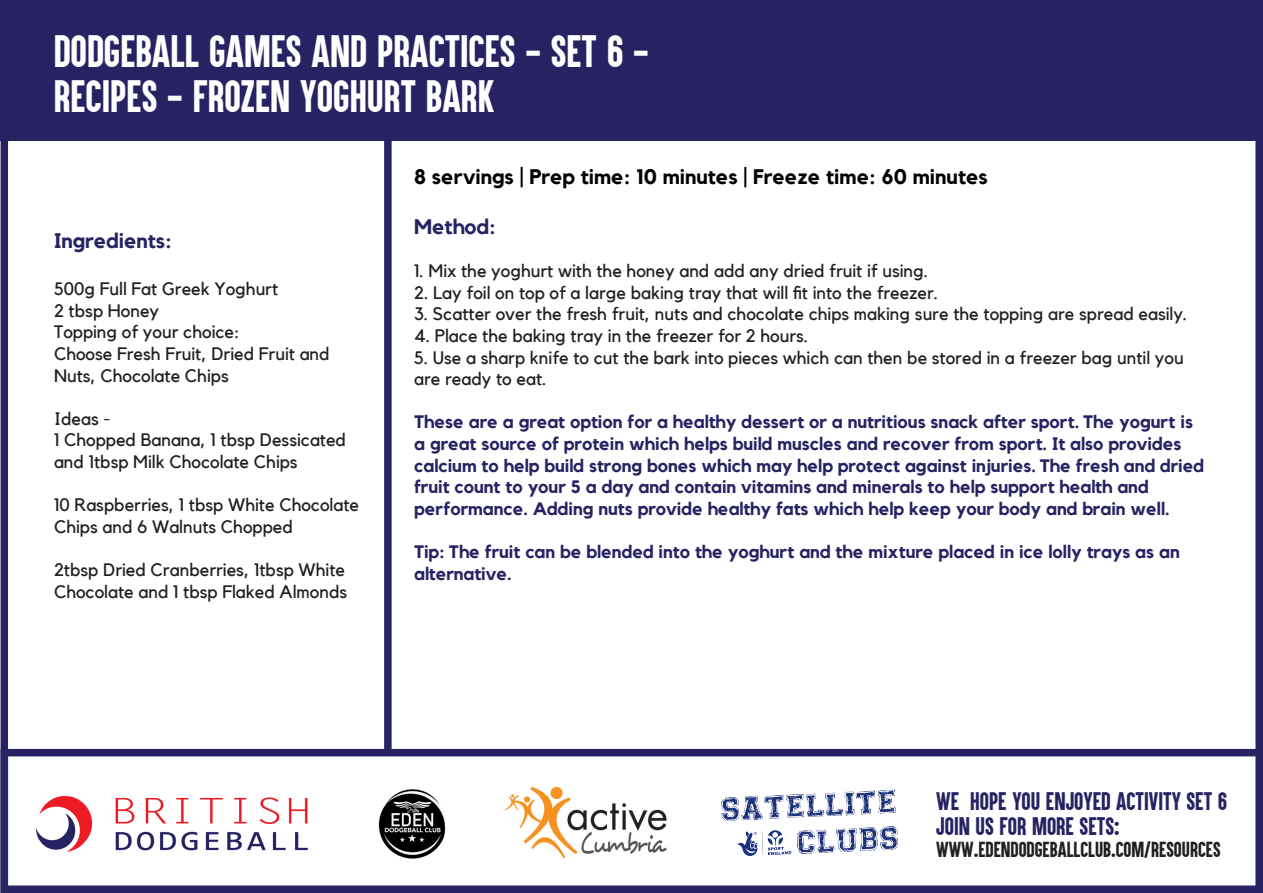
<style>
.page{position:relative;width:1263px;height:893px;background:#fff}
.page>*{position:absolute;margin:0;border:0;box-sizing:border-box;transform-origin:0 0}
.t1{font:37.5px "Aku&Kamu";color:#fff}
.t2{font:700 21px "Kollektif";color:#000}
.t3{font:21px "Aku&Kamu";color:#272262}
.t4{font:700 21px "Kollektif";color:#272262}
.t5{font:18px/21.6px "Kollektif";color:#231f20}
.t6{font:700 18px/21.6px "Kollektif";color:#272262}
.t7{font:18px "Aku&Kamu";color:#231f20}
</style>
<div class="page">
<img style="left:721px;top:789px;width:177px;height:67px">
<img style="left:504px;top:787px;width:163px;height:71px">
<img style="left:36px;top:795px;width:272px;height:57px">
<img style="left:378px;top:789px;width:68px;height:70px">
<div style="left:1px;top:0;width:1262px;height:140px;background:#272262"></div>
<div style="left:1px;top:749px;width:1262px;height:144px;border:8px solid #272262"></div>
<div style="left:1px;top:131px;width:7px;height:762px;background:#272262"></div>
<div style="left:384px;top:131px;width:8px;height:622px;background:#272262"></div>
<div style="left:1255px;top:131px;width:8px;height:762px;background:#272262"></div>
<p class="t1" style="left:54px;top:26px;width:597px">DODGEBALL GAMES AND PRACTICES - SET 6 -</p>
<p class="t1" style="left:54px;top:71px;width:442px">RECIPES - FROZEN YOGHURT BARK</p>
<p class="t4" style="left:54px;top:229px;width:119px">Ingredients:</p>
<p class="t5" style="left:54px;top:278px;width:226px">500g Full Fat Greek Yoghurt</p>
<p class="t5" style="left:54px;top:300px;width:107px">2 tbsp Honey</p>
<p class="t5" style="left:54px;top:321px;width:187px">Topping of your choice:</p>
<p class="t5" style="left:54px;top:343px;width:277px">Choose Fresh Fruit, Dried Fruit and<br>Nuts, Chocolate Chips</p>
<p class="t5" style="left:54px;top:408px;width:58px">Ideas -</p>
<p class="t5" style="left:54px;top:429px;width:294px">1 Chopped Banana, 1 tbsp Dessicated and 1tbsp Milk Chocolate Chips</p>
<p class="t5" style="left:54px;top:494px;width:307px">10 Raspberries, 1 tbsp White Chocolate<br>Chips and 6 Walnuts Chopped</p>
<p class="t5" style="left:54px;top:559px;width:295px">2tbsp Dried Cranberries, 1tbsp White<br>Chocolate and 1 tbsp Flaked Almonds</p>
<p class="t2" style="left:414px;top:164px;width:575px">8 servings | Prep time: 10 minutes | Freeze time: 60 minutes</p>
<p class="t4" style="left:414px;top:214px;width:83px">Method:</p>
<p class="t5" style="left:414px;top:260px;width:515px">1. Mix the yoghurt with the honey and add any dried fruit if using.</p>
<p class="t5" style="left:414px;top:282px;width:525px">2. Lay foil on top of a large baking tray that will fit into the freezer.</p>
<p class="t5" style="left:414px;top:303px;width:775px">3. Scatter over the fresh fruit, nuts and chocolate chips making sure the topping are spread easily.</p>
<p class="t5" style="left:414px;top:325px;width:396px">4. Place the baking tray in the freezer for 2 hours.</p>
<p class="t5" style="left:414px;top:346px;width:771px">5. Use a sharp knife to cut the bark into pieces which can then be stored in a freezer bag until you are ready to eat.</p>
<p class="t6" style="left:414px;top:411px;width:791px">These are a great option for a healthy dessert or a nutritious snack after sport. The yogurt is a great source of protein which helps build muscles and recover from sport. It also provides calcium to help build strong bones which may help protect against injuries. The fresh and dried fruit count to your 5 a day and contain vitamins and minerals to help support health and</p>
<p class="t6" style="left:414px;top:498px;width:757px">performance. Adding nuts provide healthy fats which help keep your body and brain well.</p>
<p class="t6" style="left:414px;top:541px;width:767px">Tip: The fruit can be blended into the yoghurt and the mixture placed in ice lolly trays as an alternative.</p>
<p class="t3" style="left:936px;top:787px;width:292px">WE HOPE YOU ENJOYED ACTIVITY SET 6</p>
<p class="t3" style="left:936px;top:812px;width:185px">JOIN US FOR MORE SETS:</p>
<p class="t7" style="left:936px;top:837px;width:286px">WWW.EDENDODGEBALLCLUB.COM/RESOURCES</p>
</div>
